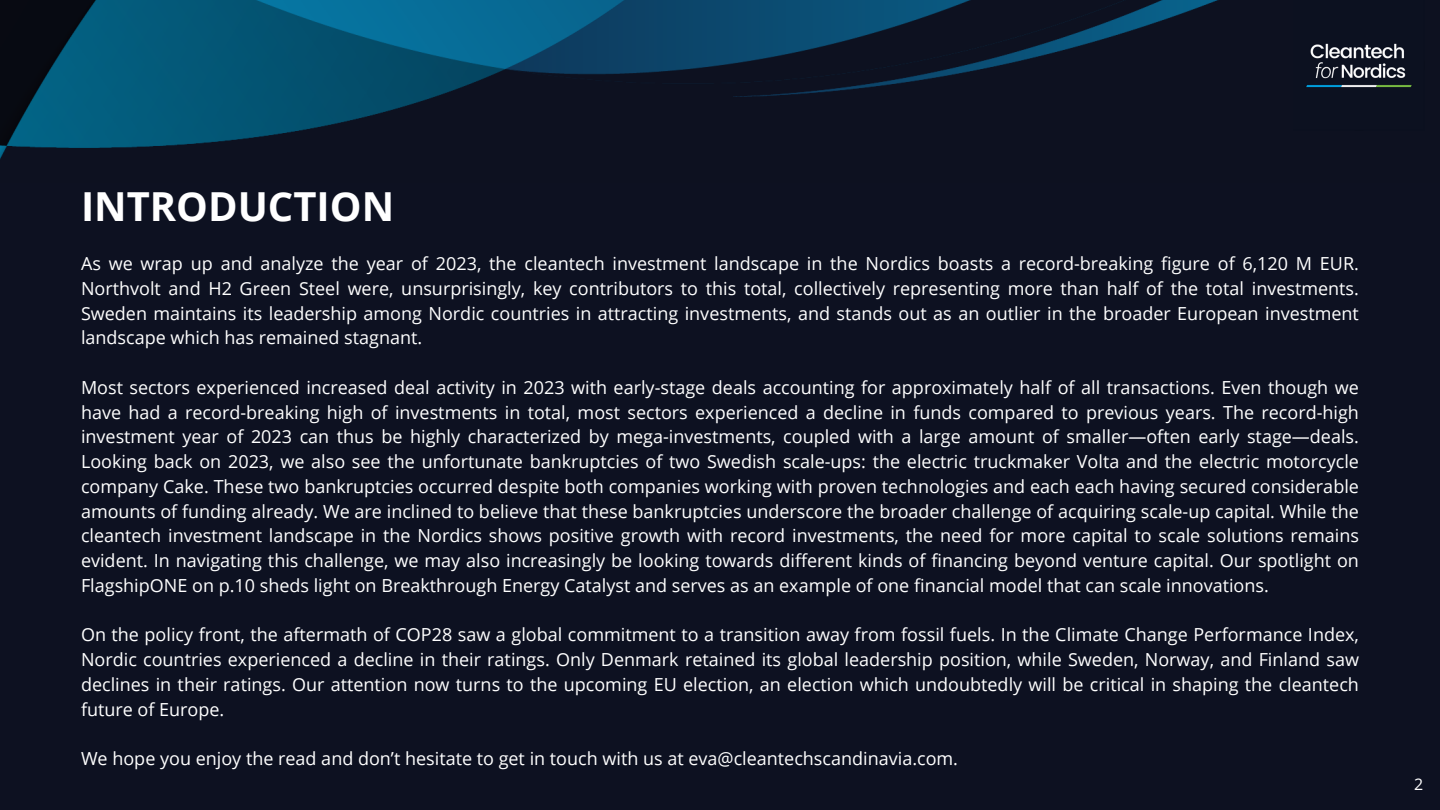
<style>
.page{position:relative;width:1440px;height:810px;background:#0d1121}
.page>*{position:absolute;margin:0;border:0;box-sizing:border-box;transform-origin:0 0}
.t1{font:700 40px "Open Sans";color:#fff}
.t2{font:18px/24.8px "Open Sans";color:#fff;text-align:justify}
.t3{font:16px "Open Sans";color:#fff}
</style>
<div class="page">
<img style="left:0;top:0;width:1218px;height:159px">
<img style="left:1306px;top:43px;width:106px;height:45px">
<p class="t1" style="left:81px;top:179px;width:315px">INTRODUCTION</p>
<p class="t2" style="left:81px;top:251px;width:1279px">As we wrap up and analyze the year of 2023, the cleantech investment landscape in the Nordics boasts a record-breaking figure of 6,120 M EUR.<br>Northvolt and H2 Green Steel were, unsurprisingly, key contributors to this total, collectively representing more than half of the total investments.<br>Sweden maintains its leadership among Nordic countries in attracting investments, and stands out as an outlier in the broader European investment landscape which has remained stagnant.</p>
<h1 class="t2" style="left:81px;top:374px;width:1280px">Most sectors experienced increased deal activity in 2023 with early-stage deals accounting for approximately half of all transactions. Even though we have had a record-breaking high of investments in total, most sectors experienced a decline in funds compared to previous years. The record-high investment year of 2023 can thus be highly characterized by mega-investments, coupled with a large amount of smaller—often early stage—deals.<br>Looking back on 2023, we also see the unfortunate bankruptcies of two Swedish scale-ups: the electric truckmaker Volta and the electric motorcycle company Cake. These two bankruptcies occurred despite both companies working with proven technologies and each each having secured considerable amounts of funding already. We are inclined to believe that these bankruptcies underscore the broader challenge of acquiring scale-up capital. While the cleantech investment landscape in the Nordics shows positive growth with record investments, the need for more capital to scale solutions remains evident. In navigating this challenge, we may also increasingly be looking towards different kinds of financing beyond venture capital. Our spotlight on FlagshipONE on p.10 sheds light on Breakthrough Energy Catalyst and serves as an example of one financial model that can scale innovations.</h1>
<p class="t2" style="left:81px;top:622px;width:1279px">On the policy front, the aftermath of COP28 saw a global commitment to a transition away from fossil fuels. In the Climate Change Performance Index, Nordic countries experienced a decline in their ratings. Only Denmark retained its global leadership position, while Sweden, Norway, and Finland saw declines in their ratings. Our attention now turns to the upcoming EU election, an election which undoubtedly will be critical in shaping the cleantech future of Europe.</p>
<p class="t2" style="left:81px;top:746px;width:879px">We hope you enjoy the read and don’t hesitate to get in touch with us at eva@cleantechscandinavia.com.</p>
<p class="t3" style="left:1414px;top:773px;width:11px">2</p>
</div>
